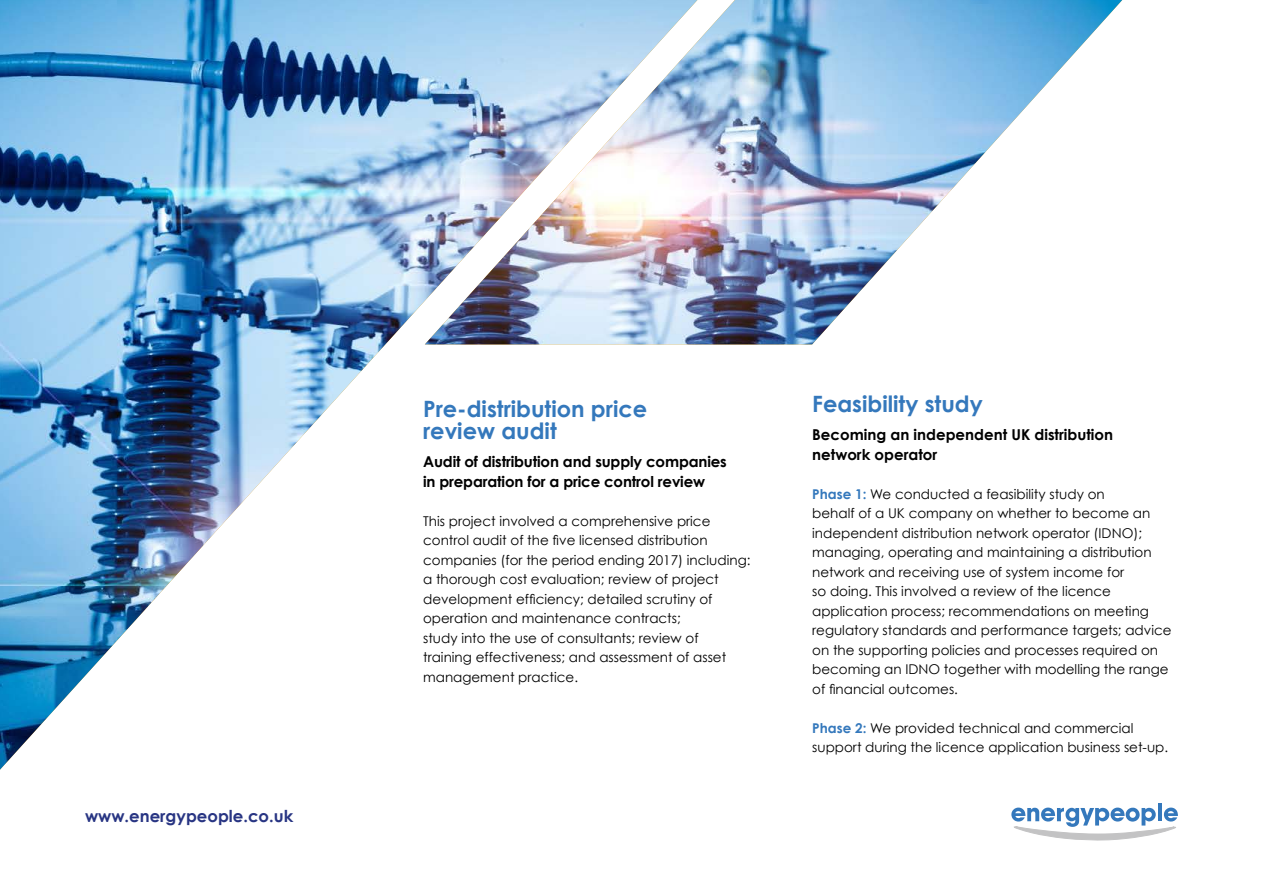
<style>
.page{position:relative;width:1263px;height:893px;background:#fff}
.page>*{position:absolute;margin:0;border:0;box-sizing:border-box;transform-origin:0 0}
.t1{font:700 22.5px/22.5px "Century Gothic";color:#3478bc}
.t2{font:700 16.5px "Century Gothic";color:#283583}
.t3{font:700 15px/19.5px "Century Gothic";letter-spacing:-.01em;color:#000}
.t4{font:13.5px/19.5px "Century Gothic";color:#000}
.s1{font-weight:700;color:#3478bc}
</style>
<div class="page">
<img style="left:0;top:0;width:1122px;height:770px">
<hr style="left:1158px;top:804px;width:4px;height:17px;background:#3478bc">
<svg style="left:1011px;top:808px;width:167px;height:32px"></svg>
<hr style="left:1262px;top:0;width:1px;height:893px;background:#3478bc">
<div style="left:1250px;top:61px;width:13px;height:27px;background:#fff"></div>
<p class="t2" style="left:85px;top:805px;width:210px">www.energypeople.co.uk</p>
<h1 class="t1" style="left:423px;top:397px;width:226px">Pre-distribution price review audit</h1>
<p class="t3" style="left:423px;top:452px;width:305px">Audit of distribution and supply companies in preparation for a price control review</p>
<p class="t4" style="left:423px;top:511px;width:329px">This project involved a comprehensive price control audit of the five licensed distribution companies (for the period ending 2017) including: a thorough cost evaluation; review of project development efficiency; detailed scrutiny of operation and maintenance contracts;<br>study into the use of consultants; review of training effectiveness; and assessment of asset management practice.</p>
<h1 class="t1" style="left:812px;top:392px;width:172px">Feasibility study</h1>
<p class="t3" style="left:812px;top:425px;width:302px">Becoming an independent UK distribution network operator</p>
<p class="t4" style="left:812px;top:484px;width:361px"><span class="s1">Phase 1:</span> We conducted a feasibility study on<br>behalf of a UK company on whether to become an independent distribution network operator (IDNO); managing, operating and maintaining a distribution network and receiving use of system income for<br>so doing. This involved a review of the licence application process; recommendations on meeting regulatory standards and performance targets; advice on the supporting policies and processes required on becoming an IDNO together with modelling the range of financial outcomes.</p>
<p class="t4" style="left:812px;top:718px;width:357px"><span class="s1">Phase 2:</span> We provided technical and commercial support during the licence application business set-up.</p>
</div>
